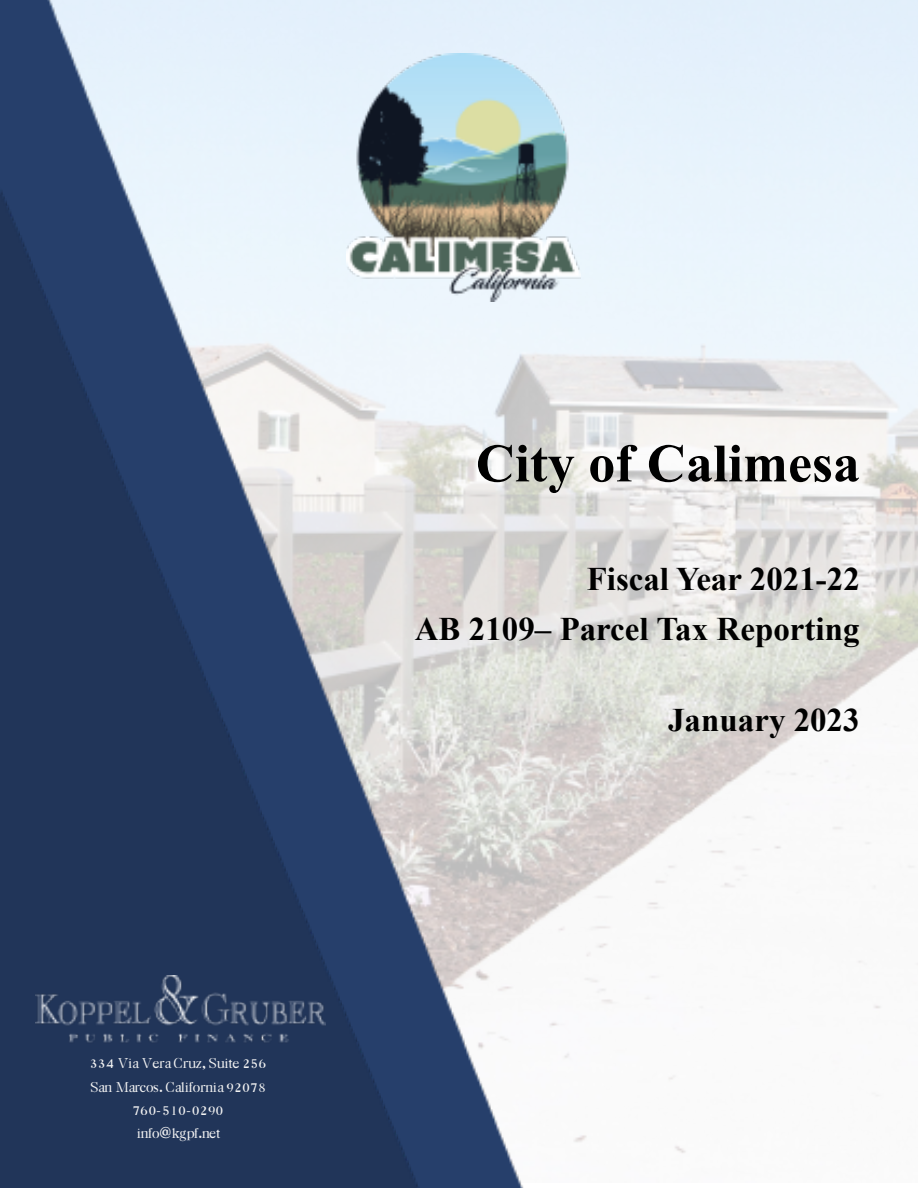
<style>
.page{position:relative;width:918px;height:1188px;background:#fff}
.page>*{position:absolute;margin:0;border:0;box-sizing:border-box;transform-origin:0 0}
.t1{font:700 54px "Times New Roman";color:#000}
.t2{font:700 33px/50.1px "Times New Roman";color:#000;text-align:right}
.t3{font:700 15px/23.2px "Caslon";letter-spacing:.02em;color:#f3f3f3;text-align:center}
</style>
<div class="page">
<img style="left:526px;top:0;width:392px;height:1153px">
<img style="left:0;top:0;width:526px;height:1188px">
<img style="left:0;top:55px;width:484px;height:1133px">
<img style="left:36px;top:975px;width:289px;height:70px">
<img style="left:346px;top:54px;width:235px;height:248px">
<p class="t3" style="left:90px;top:1052px;width:177px">334 Via Vera Cruz, Suite 256<br>San Marcos. California 92078<br>760-510-0290 info@kgpf.net</p>
<h1 class="t1" style="left:476px;top:424px;width:386px">City of Calimesa</h1>
<h2 class="t2" style="left:415px;top:553px;width:447px">Fiscal Year 2021-22<br>AB 2109– Parcel Tax Reporting</h2>
<h2 class="t2" style="left:668px;top:694px;width:193px">January 2023</h2>
</div>
